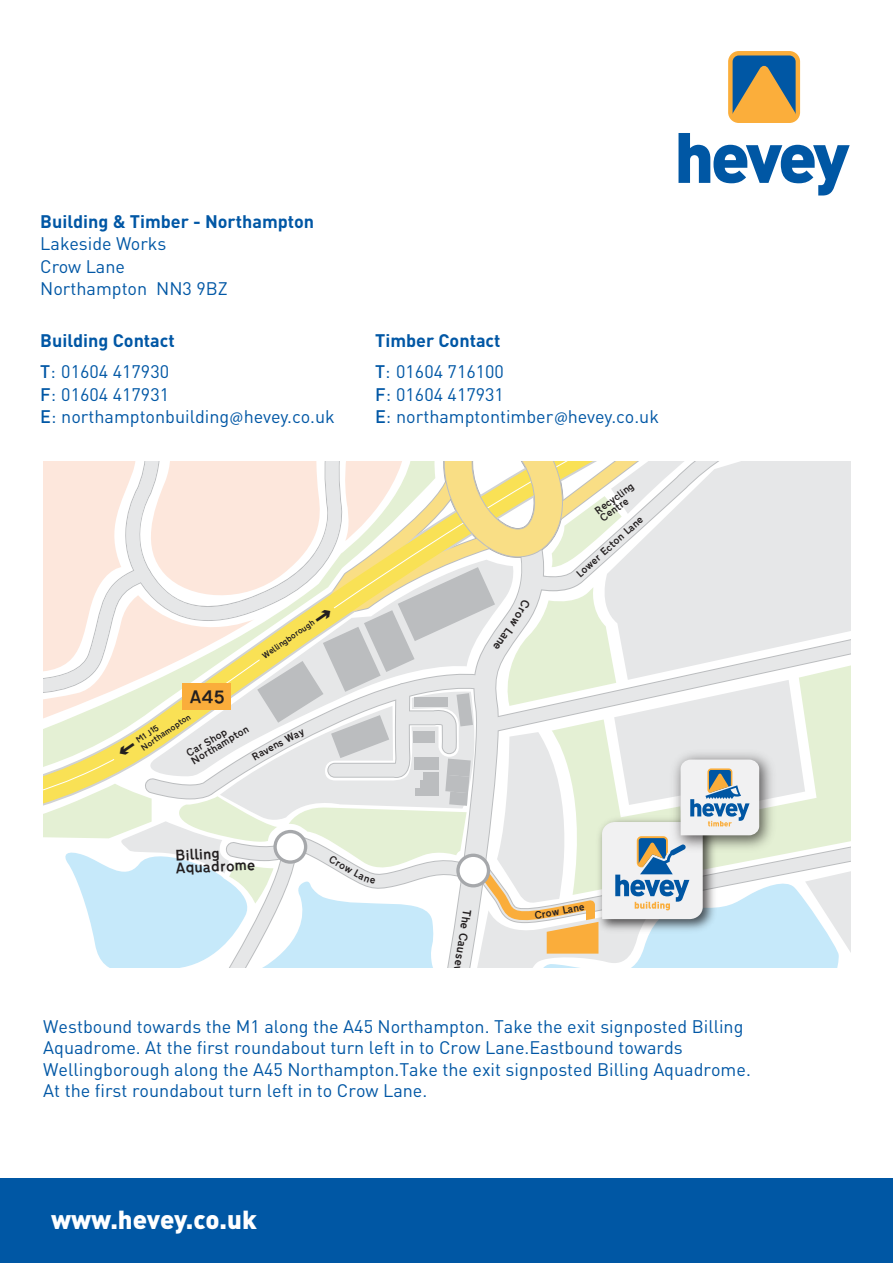
<style>
.page{position:relative;width:893px;height:1263px;background:#fff}
.page>*{position:absolute;margin:0;border:0;box-sizing:border-box;transform-origin:0 0}
.t1{font:900 25.8px "DIN";letter-spacing:-.005em;color:#fff}
.t2{font:18px/22.5px "DIN";color:#0157a5}
.t3{font:700 18px/31px "DIN";color:#0157a5}
.t4{font:17.1px "Transport";color:#231f20}
.t5{font:14.1px/12.9px "Transport";color:#231f20}
.t6{font:10.95px "Transport";color:#231f20}
.t7{font:9.75px/8.9px "Transport";color:#231f20}
.t8{font:7.95px/8.9px "Transport";color:#231f20}
.s1{font-weight:500}
.s2{font-weight:400}
.s3{font-family:"Myriad Pro"}
</style>
<div class="page">
<svg style="left:678px;top:133px;width:172px;height:62px"></svg>
<svg style="left:728px;top:51px;width:72px;height:72px;background:#998d67"></svg>
<div style="left:0;top:1178px;width:893px;height:85px;background:#0057a4"></div>
<svg style="left:43px;top:462px;width:807px;height:505px"></svg>
<p class="t3" style="left:40px;top:205px;width:275px">Building &amp; Timber - Northampton</p>
<p class="t2" style="left:40px;top:232px;width:189px">Lakeside Works<br>Crow Lane<br>Northampton NN3 9BZ</p>
<p class="t3" style="left:40px;top:325px;width:136px">Building Contact<br><span class="s1">T</span><span class="s2">: 01604 417930</span></p>
<p class="t2" style="left:40px;top:383px;width:296px"><span class="s1">F</span>: 01604 417931<br><span class="s1">E</span>: northamptonbuilding<span class="s3">@</span>hevey.co.uk</p>
<p class="t8" style="left:261px;top:653px;width:83px;rotate:-35deg">Wellingborough &gt;</p>
<p class="t4" style="left:190px;top:688px;width:37px">A45</p>
<p class="t8" style="left:134px;top:738px;width:60px;text-indent:-21px;rotate:-34deg">&lt; M1 J15<br>Northamopton</p>
<p class="t7" style="left:185px;top:751px;width:67px;rotate:-31deg">Car Shop<br>Northampton</p>
<p class="t5" style="left:174px;top:850px;width:82px;rotate:-3deg">Billing<br>Aquadrome</p>
<p class="t3" style="left:375px;top:325px;width:130px">Timber Contact<br><span class="s1">T</span><span class="s2">: 01604 716100</span></p>
<p class="t2" style="left:375px;top:383px;width:285px"><span class="s1">F</span>: 01604 417931<br><span class="s1">E</span>: northamptontimber<span class="s3">@</span>hevey.co.uk</p>
<p class="t7" style="left:593px;top:509px;width:48px;rotate:-37deg">Recycling<br>Centre</p>
<p class="t7" style="left:575px;top:572px;width:88px;rotate:-42deg">Lower Ecton Lane</p>
<p class="t6" style="left:472px;top:917px;width:45px;rotate:99deg">he Caus</p>
<p class="t6" style="left:465px;top:960px;width:28px;rotate:100deg">eway</p>
<p class="t7" style="left:551px;top:909px;width:35px;rotate:-11deg">w Lane</p>
<p class="t2" style="left:43px;top:1015px;width:709px;line-height:21.6px">Westbound towards the M1 along the A45 Northampton. Take the exit signposted Billing Aquadrome. At the first roundabout turn left in to Crow Lane.Eastbound towards Wellingborough along the A45 Northampton.Take the exit signposted Billing Aquadrome.<br>At the first roundabout turn left in to Crow Lane.</p>
<h1 class="t1" style="left:51px;top:1202px;width:207px">www.hevey.co.uk</h1>
</div>
